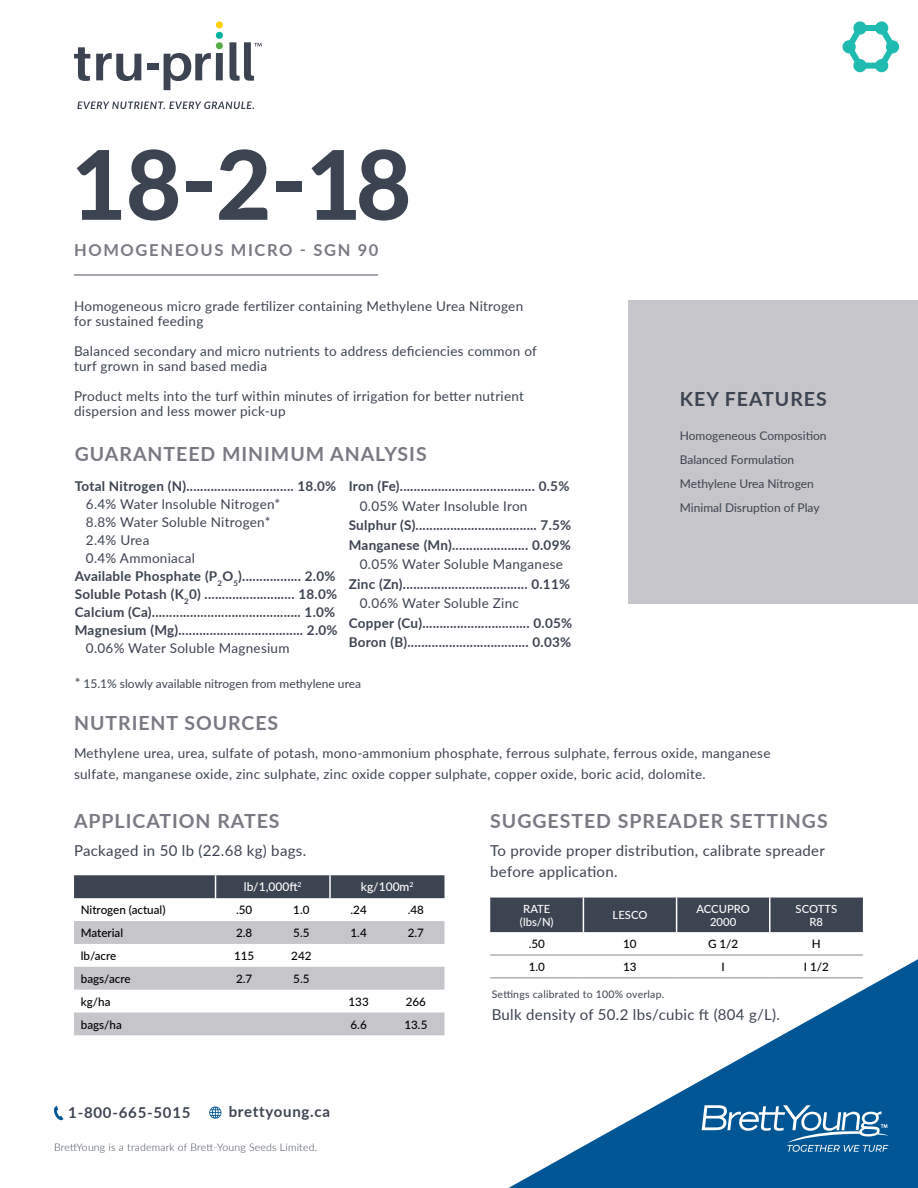
<style>
.page{position:relative;width:918px;height:1188px;background:#fff}
.page>*{position:absolute;margin:0;border:0;box-sizing:border-box;transform-origin:0 0}
.t1{font:800 96px "Lato";color:#3d4451}
.t2{font:700 19.5px "Lato";letter-spacing:.05em;color:#797983}
.t3{font:700 19.5px "Lato";letter-spacing:.05em;color:#3d4451}
.t4{font:700 16.5px "Lato";letter-spacing:.1em;color:#797983}
.t5{font:15px/21px "Lato";letter-spacing:.02em;color:#3d4451}
.t6{font:700 15px "Lato";letter-spacing:.05em;color:#3d4451}
.t7{font:13.5px/15px "Lato";letter-spacing:.02em;color:#3d4451}
.t8{font:700 13.5px/19.5px "Lato";letter-spacing:.02em;color:#3d4451}
.t9{font:12px/24.2px "Lato";color:#3d4451}
.t10{font:500 12px "Lato";color:#fff}
.t11{font:500 11.7px "Lato";color:#000}
.t12{font:500 11.25px/13.5px "Lato";color:#fff;text-align:center}
.t13{font:300 10.5px "Lato";letter-spacing:.02em;color:#3d4451}
.t14{font:10.5px "Lato";letter-spacing:.02em;color:#3d4451}
.s1{font-size:13.5px}
</style>
<div class="page">
<svg style="left:54px;top:1106px;width:9px;height:15px"></svg>
<svg style="left:209px;top:1107px;width:12px;height:12px"></svg>
<div style="left:628px;top:300px;width:290px;height:304px;background:#c6c5c9"></div>
<hr style="left:74px;top:274px;width:304px;height:2px;background:#8a8992">
<svg style="left:508px;top:959px;width:410px;height:229px"></svg>
<svg style="left:702px;top:1105px;width:186px;height:47px;background:#377aab"></svg>
<div style="left:490px;top:898px;width:373px;height:34px;background:#3d4451"></div>
<hr style="left:490px;top:977px;width:93px;height:1px;background:#8a8992">
<hr style="left:583px;top:977px;width:94px;height:1px;background:#8a8992">
<hr style="left:677px;top:977px;width:93px;height:1px;background:#8a8992">
<hr style="left:770px;top:977px;width:93px;height:1px;background:#8a8992">
<hr style="left:490px;top:955px;width:93px;height:1px;background:#8a8992">
<hr style="left:583px;top:955px;width:94px;height:1px;background:#8a8992">
<hr style="left:677px;top:955px;width:93px;height:1px;background:#8a8992">
<hr style="left:770px;top:955px;width:93px;height:1px;background:#8a8992">
<hr style="left:583px;top:898px;width:1px;height:34px;background:#fff">
<hr style="left:676px;top:898px;width:1px;height:34px;background:#fff">
<hr style="left:769px;top:898px;width:2px;height:34px;background:#fff">
<svg style="left:74px;top:921px;width:370px;height:114px"></svg>
<div style="left:74px;top:875px;width:370px;height:23px;background:#3d4451"></div>
<hr style="left:329px;top:875px;width:2px;height:23px;background:#fff">
<svg style="left:843px;top:21px;width:56px;height:51px"></svg>
<svg style="left:74px;top:47px;width:16px;height:34px"></svg>
<svg style="left:96px;top:53px;width:45px;height:28px"></svg>
<div style="left:147px;top:63px;width:11px;height:7px;background:#3d4451"></div>
<svg style="left:164px;top:53px;width:47px;height:37px"></svg>
<div style="left:216px;top:53px;width:7px;height:27px;background:#3d4451"></div>
<div style="left:216px;top:42px;width:7px;height:7px;background:#57ac47;border-radius:50%"></div>
<div style="left:216px;top:32px;width:7px;height:7px;background:#00b0a1;border-radius:50%"></div>
<div style="left:216px;top:21px;width:7px;height:7px;background:#fed103;border-radius:50%"></div>
<svg style="left:229px;top:42px;width:33px;height:39px"></svg>
<svg style="left:77px;top:101px;width:177px;height:8px"></svg>
<h1 class="t1" style="left:71px;top:131px;width:342px">18-2-18</h1>
<p class="t4" style="left:74px;top:237px;width:306px">HOMOGENEOUS MICRO - SGN 90</p>
<p class="t7" style="left:74px;top:298px;width:451px">Homogeneous micro grade fertilizer containing Methylene Urea Nitrogen for sustained feeding</p>
<p class="t7" style="left:74px;top:343px;width:464px">Balanced secondary and micro nutrients to address deficiencies common of turf grown in sand based media</p>
<p class="t7" style="left:74px;top:388px;width:451px">Product melts into the turf within minutes of irrigation for better nutrient dispersion and less mower pick-up</p>
<h2 class="t2" style="left:75px;top:446px;width:353px">GUARANTEED MINIMUM ANALYSIS</h2>
<p class="t8" style="left:349px;top:477px;width:222px">Iron (Fe)....................................... 0.5%</p>
<p class="t7" style="left:360px;top:498px;width:169px">0.05% Water Insoluble Iron</p>
<p class="t8" style="left:349px;top:516px;width:224px">Sulphur (S)................................... 7.5%<br>Manganese (Mn)...................... 0.09%</p>
<p class="t7" style="left:360px;top:556px;width:205px">0.05% Water Soluble Manganese</p>
<p class="t8" style="left:349px;top:575px;width:223px">Zinc (Zn).................................... 0.11%</p>
<p class="t7" style="left:360px;top:595px;width:161px">0.06% Water Soluble Zinc</p>
<p class="t8" style="left:349px;top:614px;width:225px">Copper (Cu)............................... 0.05%<br>Boron (B)................................... 0.03%</p>
<p class="t9" style="left:75px;top:671px;width:288px"><span class="s1">*</span> 15.1% slowly available nitrogen from methylene urea</p>
<p class="t8" style="left:75px;top:477px;width:263px">Total Nitrogen (N)............................... 18.0%</p>
<p class="t7" style="left:86px;top:496px;width:196px">6.4% Water lnsoluble Nitrogen*</p>
<p class="t7" style="left:86px;top:514px;width:186px">8.8% Water Soluble Nitrogen*</p>
<p class="t7" style="left:86px;top:532px;width:65px">2.4% Urea</p>
<p class="t7" style="left:86px;top:550px;width:111px">0.4% Ammoniacal</p>
<p class="t8" style="left:75px;top:567px;width:262px">Available Phosphate (P<sub>2</sub>O<sub>5</sub>)................. 2.0%</p>
<p class="t8" style="left:75px;top:585px;width:264px">Soluble Potash (K<sub>2</sub>0) .......................... 18.0%</p>
<p class="t8" style="left:75px;top:603px;width:262px">Calcium (Ca)........................................... 1.0%</p>
<p class="t8" style="left:75px;top:621px;width:264px">Magnesium (Mg).................................... 2.0%</p>
<p class="t7" style="left:86px;top:640px;width:205px">0.06% Water Soluble Magnesium</p>
<h2 class="t3" style="left:680px;top:391px;width:148px">KEY FEATURES</h2>
<p class="t9" style="left:680px;top:423px;width:148px">Homogeneous Composition<br>Balanced Formulation<br>Methylene Urea Nitrogen<br>Minimal Disruption of Play</p>
<h2 class="t2" style="left:74px;top:715px;width:206px">NUTRIENT SOURCES</h2>
<p class="t7" style="left:74px;top:742px;width:698px;line-height:21px">Methylene urea, urea, sulfate of potash, mono-ammonium phosphate, ferrous sulphate, ferrous oxide, manganese sulfate, manganese oxide, zinc sulphate, zinc oxide copper sulphate, copper oxide, boric acid, dolomite.</p>
<h2 class="t2" style="left:74px;top:813px;width:207px">APPLICATION RATES</h2>
<p class="t5" style="left:74px;top:840px;width:234px">Packaged in 50 lb (22.68 kg) bags.</p>
<h2 class="t2" style="left:490px;top:813px;width:339px">SUGGESTED SPREADER SETTINGS</h2>
<p class="t5" style="left:490px;top:840px;width:336px">To provide proper distribution, calibrate spreader before application.</p>
<p class="t12" style="left:520px;top:903px;width:35px;text-align:left">RATE (lbs/N)</p>
<p class="t12" style="left:613px;top:909px;width:36px">LESCO</p>
<p class="t12" style="left:696px;top:903px;width:55px">ACCUPRO<br>2000</p>
<p class="t12" style="left:796px;top:903px;width:43px">SCOTTS<br>R8</p>
<p class="t11" style="left:529px;top:939px;width:18px">.50</p>
<p class="t11" style="left:623px;top:939px;width:15px">10</p>
<p class="t11" style="left:708px;top:939px;width:32px">G 1/2</p>
<p class="t11" style="left:812px;top:939px;width:10px">H</p>
<p class="t11" style="left:529px;top:962px;width:18px">1.0</p>
<p class="t11" style="left:623px;top:962px;width:15px">13</p>
<p class="t11" style="left:722px;top:962px;width:5px">I</p>
<p class="t11" style="left:804px;top:962px;width:27px">I 1/2</p>
<p class="t10" style="left:244px;top:878px;width:59px">lb/1,000ft<sup>2</sup></p>
<p class="t10" style="left:361px;top:882px;width:54px">kg/100m<sup>2</sup></p>
<p class="t11" style="left:81px;top:905px;width:86px">Nitrogen (actual)</p>
<p class="t11" style="left:236px;top:905px;width:18px">.50</p>
<p class="t11" style="left:293px;top:905px;width:18px">1.0</p>
<p class="t11" style="left:351px;top:905px;width:18px">.24</p>
<p class="t11" style="left:408px;top:905px;width:18px">.48</p>
<p class="t11" style="left:81px;top:928px;width:44px">Material</p>
<p class="t11" style="left:236px;top:928px;width:18px">2.8</p>
<p class="t11" style="left:293px;top:928px;width:18px">5.5</p>
<p class="t11" style="left:351px;top:928px;width:18px">1.4</p>
<p class="t11" style="left:408px;top:928px;width:18px">2.7</p>
<p class="t11" style="left:81px;top:951px;width:37px">lb/acre</p>
<p class="t11" style="left:234px;top:951px;width:22px">115</p>
<p class="t11" style="left:291px;top:951px;width:22px">242</p>
<p class="t11" style="left:81px;top:974px;width:51px">bags/acre</p>
<p class="t11" style="left:236px;top:974px;width:18px">2.7</p>
<p class="t11" style="left:293px;top:974px;width:18px">5.5</p>
<p class="t11" style="left:81px;top:997px;width:31px">kg/ha</p>
<p class="t11" style="left:349px;top:997px;width:22px">133</p>
<p class="t11" style="left:406px;top:997px;width:22px">266</p>
<p class="t11" style="left:81px;top:1020px;width:43px">bags/ha</p>
<p class="t11" style="left:351px;top:1020px;width:18px">6.6</p>
<p class="t11" style="left:404px;top:1020px;width:24px">13.5</p>
<p class="t14" style="left:492px;top:987px;width:174px">Settings calibrated to 100% overlap.</p>
<p class="t5" style="left:492px;top:1003px;width:290px">Bulk density of 50.2 lbs/cubic ft (804 g/L).</p>
<p class="t6" style="left:68px;top:1106px;width:124px">1-800-665-5015</p>
<p class="t6" style="left:229px;top:1106px;width:103px">brettyoung.ca</p>
<p class="t13" style="left:54px;top:1140px;width:265px">BrettYoung is a trademark of Brett-Young Seeds Limited.</p>
</div>
